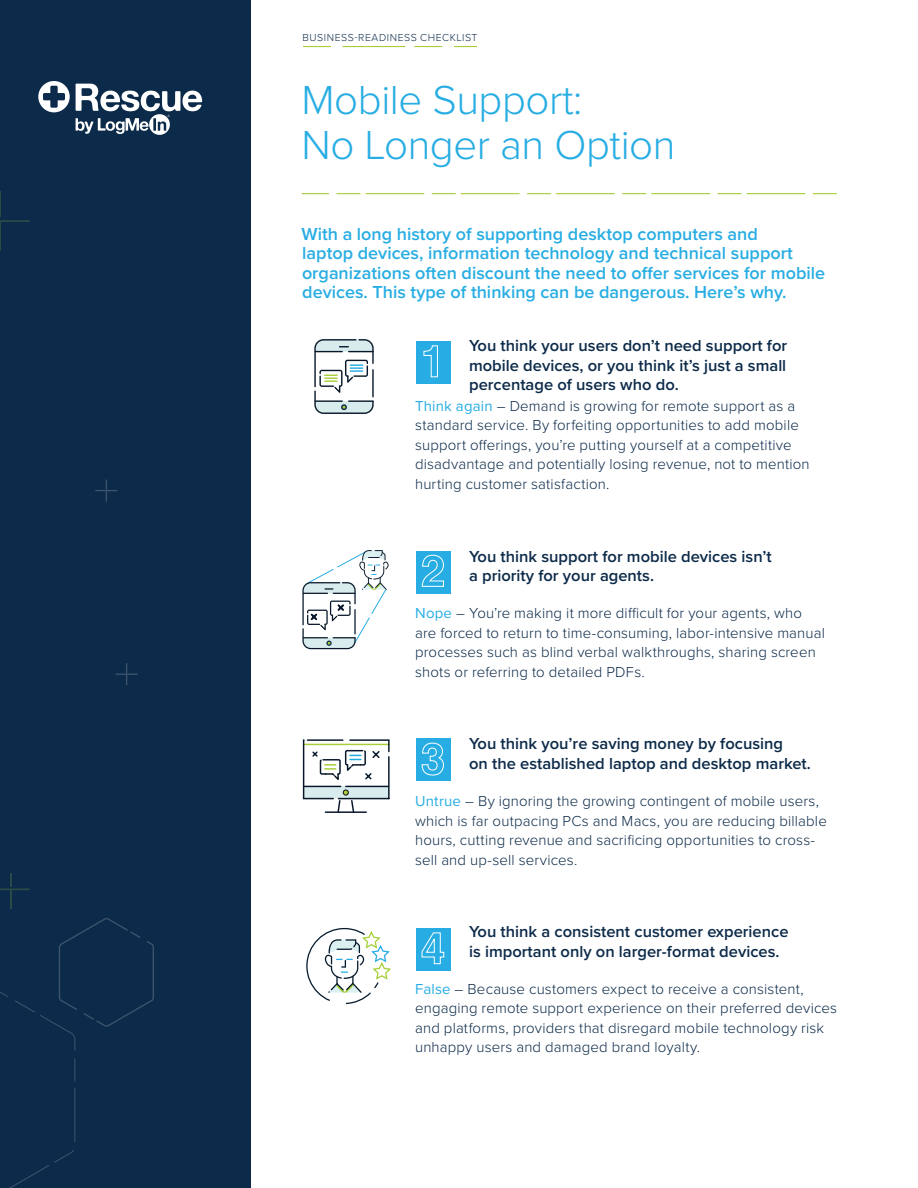
<style>
.page{position:relative;width:918px;height:1188px;background:#fff}
.page>*{position:absolute;margin:0;border:0;box-sizing:border-box;transform-origin:0 0}
._00_Heading_1{font:300 42px/45px "Proxima Nova";letter-spacing:-.01em;color:#27ade3}
._00_Heading_2{font:600 18px/19.5px "Proxima Nova";color:#27ade3}
._00_Heading_3{font:600 16.5px/19.5px "Proxima Nova";color:#0c2a49}
._03_Body_Gray{font:300 15px/19.5px "Proxima Nova";letter-spacing:.01em;color:#0c2a49}
._06_Section_Title{font:300 10.5px "Proxima Nova";letter-spacing:.05em;color:#0c2a49}
.s1{font-weight:400;color:#27ade3}
</style>
<div class="page">
<div style="left:0;top:0;width:250px;height:1188px;background:#0c2a49"></div>
<svg style="left:0;top:873px;width:30px;height:35px"></svg>
<svg style="left:116px;top:663px;width:22px;height:22px"></svg>
<svg style="left:95px;top:480px;width:22px;height:22px"></svg>
<svg style="left:0;top:191px;width:30px;height:60px"></svg>
<svg style="left:0;top:918px;width:154px;height:270px"></svg>
<svg style="left:302px;top:193px;width:534px;height:1px"></svg>
<svg style="left:303px;top:46px;width:174px;height:1px"></svg>
<svg style="left:38px;top:81px;width:32px;height:31px"></svg>
<svg style="left:76px;top:84px;width:126px;height:51px"></svg>
<div style="left:416px;top:341px;width:35px;height:43px;background:#27ade3"></div>
<svg style="left:423px;top:345px;width:15px;height:33px"></svg>
<div style="left:416px;top:551px;width:35px;height:42px;background:#27ade3"></div>
<svg style="left:421px;top:554px;width:23px;height:33px"></svg>
<div style="left:416px;top:739px;width:35px;height:42px;background:#27ade3"></div>
<svg style="left:421px;top:742px;width:23px;height:34px"></svg>
<div style="left:416px;top:928px;width:35px;height:43px;background:#27ade3"></div>
<svg style="left:421px;top:932px;width:24px;height:33px"></svg>
<svg style="left:314px;top:339px;width:60px;height:75px"></svg>
<svg style="left:302px;top:550px;width:87px;height:99px"></svg>
<hr style="left:304px;top:744px;width:85px;height:1px;background:#a8ce39">
<div style="left:303px;top:739px;width:87px;height:60px;border:1px dashed #08182a"></div>
<svg style="left:304px;top:750px;width:84px;height:63px"></svg>
<svg style="left:325px;top:931px;width:66px;height:62px"></svg>
<p class="_06_Section_Title" style="left:303px;top:31px;width:176px">BUSINESS-READINESS CHECKLIST</p>
<p class="_00_Heading_1" style="left:302px;top:78px;width:376px">Mobile Support:<br>No Longer an Option</p>
<p class="_00_Heading_2" style="left:301px;top:225px;width:525px">With a long history of supporting desktop computers and<br>laptop devices, information technology and technical support organizations often discount the need to offer services for mobile devices. This type of thinking can be dangerous. Here’s why.</p>
<p class="_00_Heading_3" style="left:469px;top:336px;width:320px;text-align:justify">You think your users don’t need support for mobile devices, or you think it’s just a small percentage of users who do.</p>
<p class="_03_Body_Gray" style="left:415px;top:396px;width:396px"><span class="s1">Think again</span> – Demand is growing for remote support as a standard service. By forfeiting opportunities to add mobile support offerings, you’re putting yourself at a competitive disadvantage and potentially losing revenue, not to mention hurting customer satisfaction.</p>
<p class="_00_Heading_3" style="left:469px;top:547px;width:304px">You think support for mobile devices isn’t a priority for your agents.</p>
<p class="_03_Body_Gray" style="left:415px;top:604px;width:411px"><span class="s1">Nope</span> – You’re making it more difficult for your agents, who are forced to return to time-consuming, labor-intensive manual processes such as blind verbal walkthroughs, sharing screen shots or referring to detailed PDFs.</p>
<p class="_00_Heading_3" style="left:469px;top:735px;width:343px">You think you’re saving money by focusing<br>on the established laptop and desktop market.</p>
<p class="_03_Body_Gray" style="left:415px;top:792px;width:413px"><span class="s1">Untrue</span> – By ignoring the growing contingent of mobile users, which is far outpacing PCs and Macs, you are reducing billable hours, cutting revenue and sacrificing opportunities to cross&shy;sell and up-sell services.</p>
<p class="_00_Heading_3" style="left:469px;top:922px;width:321px">You think a consistent customer experience is important only on larger-format devices.</p>
<p class="_03_Body_Gray" style="left:415px;top:979px;width:423px"><span class="s1">False</span> – Because customers expect to receive a consistent, engaging remote support experience on their preferred devices and platforms, providers that disregard mobile technology risk unhappy users and damaged brand loyalty.</p>
</div>
